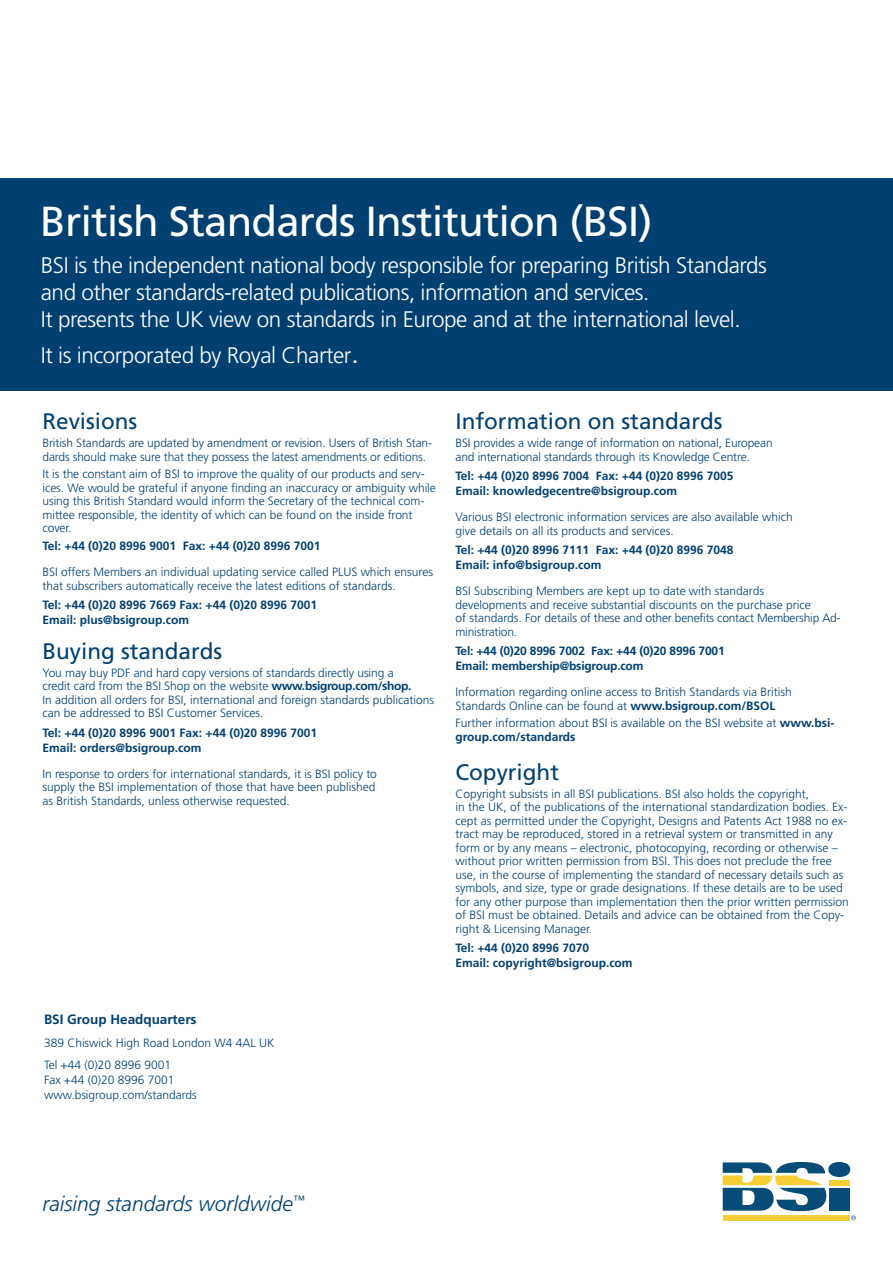
<style>
.page{position:relative;width:893px;height:1263px;background:#fff}
.page>*{position:absolute;margin:0;border:0;box-sizing:border-box;transform-origin:0 0}
.t1{font:42px "Frutiger";letter-spacing:-.02em;color:#fff}
.t2{font:300 22.5px/27px "Frutiger";letter-spacing:-.02em;color:#fff}
.t3{font:22.5px "Frutiger";color:#004071}
.t4{font:italic 300 21px "Frutiger";color:#004071}
.t5{font:700 13.5px "Frutiger";color:#004071}
.t6{font:300 12px/13.5px "Frutiger";color:#004071}
.t7{font:700 12px/15px "Frutiger";color:#004071}
.s1{font-size:31.5px}
.s2{font-weight:700}
</style>
<div class="page">
<div style="left:0;top:179px;width:893px;height:212px;background:#004071"></div>
<div style="left:828px;top:1162px;width:22px;height:15px;background:#054c78;border-radius:50%"></div>
<div style="left:829px;top:1180px;width:21px;height:5px;background:#f4ce34"></div>
<div style="left:829px;top:1188px;width:21px;height:23px;background:#054c78"></div>
<div style="left:723px;top:1215px;width:127px;height:5px;background:#f4ce34"></div>
<svg style="left:723px;top:1162px;width:103px;height:49px"></svg>
<svg style="left:851px;top:1215px;width:5px;height:5px"></svg>
<h1 class="t1" style="left:40px;top:197px;width:614px">British Standards Institution (BSI)</h1>
<h2 class="t2" style="left:41px;top:254px;width:727px">BSI is the independent national body responsible for preparing British Standards and other standards-related publications, information and services.<br>It presents the UK view on standards in Europe and at the international level.</h2>
<h2 class="t2" style="left:41px;top:343px;width:320px">It is incorporated by Royal Charter<span class="s1">.</span></h2>
<h2 class="t3" style="left:43px;top:408px;width:96px">Revisions</h2>
<p class="t6" style="left:43px;top:437px;width:391px">British Standards are updated by amendment or revision. Users of British Stan&shy;dards should make sure that they possess the latest amendments or editions.</p>
<p class="t6" style="left:43px;top:468px;width:395px">It is the constant aim of BSI to improve the quality of our products and serv&shy;ices. We would be grateful if anyone finding an inaccuracy or ambiguity while using this British Standard would inform the Secretary of the technical com&shy;mittee responsible, the identity of which can be found on the inside front cover.</p>
<p class="t7" style="left:43px;top:539px;width:280px">Tel: +44 (0)20 8996 9001 Fax: +44 (0)20 8996 7001</p>
<p class="t6" style="left:43px;top:566px;width:392px">BSI offers Members an individual updating service called PLUS which ensures that subscribers automatically receive the latest editions of standards.</p>
<p class="t7" style="left:43px;top:598px;width:276px">Tel: +44 (0)20 8996 7669 Fax: +44 (0)20 8996 7001<br>Email: plus@bsigroup.com</p>
<h2 class="t3" style="left:43px;top:638px;width:181px">Buying standards</h2>
<p class="t6" style="left:43px;top:667px;width:393px">You may buy PDF and hard copy versions of standards directly using a<br>credit card from the BSI Shop on the website <span class="s2">www.bsigroup.com/shop.<br></span>In addition all orders for BSI, international and foreign standards publications can be addressed to BSI Customer Services.</p>
<p class="t7" style="left:43px;top:726px;width:276px">Tel: +44 (0)20 8996 9001 Fax: +44 (0)20 8996 7001<br>Email: orders@bsigroup.com</p>
<p class="t6" style="left:43px;top:768px;width:336px">In response to orders for international standards, it is BSI policy to supply the BSI implementation of those that have been published as British Standards, unless otherwise requested.</p>
<p class="t5" style="left:44px;top:1014px;width:154px">BSI Group Headquarters</p>
<p class="t6" style="left:44px;top:1032px;width:232px;line-height:22.5px">389 Chiswick High Road London W4 4AL UK<br>Tel +44 (0)20 8996 9001</p>
<p class="t6" style="left:44px;top:1073px;width:154px;line-height:15px">Fax +44 (0)20 8996 7001 www.bsigroup.com/standards</p>
<h2 class="t3" style="left:455px;top:408px;width:269px">Information on standards</h2>
<p class="t6" style="left:455px;top:437px;width:319px">BSI provides a wide range of information on national, European and international standards through its Knowledge Centre.</p>
<p class="t7" style="left:455px;top:469px;width:280px">Tel: +44 (0)20 8996 7004 Fax: +44 (0)20 8996 7005<br>Email: knowledgecentre@bsigroup.com</p>
<p class="t6" style="left:455px;top:511px;width:339px">Various BSI electronic information services are also available which give details on all its products and services.</p>
<p class="t7" style="left:455px;top:543px;width:280px">Tel: +44 (0)20 8996 7111 Fax: +44 (0)20 8996 7048<br>Email: info@bsigroup.com</p>
<p class="t6" style="left:455px;top:585px;width:387px">BSI Subscribing Members are kept up to date with standards<br>developments and receive substantial discounts on the purchase price<br>of standards. For details of these and other benefits contact Membership Ad&shy;ministration.</p>
<p class="t7" style="left:455px;top:644px;width:271px">Tel: +44 (0)20 8996 7002 Fax: +44 (0)20 8996 7001<br>Email: membership@bsigroup.com</p>
<p class="t6" style="left:455px;top:686px;width:338px">Information regarding online access to British Standards via British<br>Standards Online can be found at <span class="s2">www.bsigroup.com/BSOL</span></p>
<p class="t6" style="left:455px;top:717px;width:380px">Further information about BSI is available on the BSI website at <span class="s2">www.bsi&shy;group.com/standards</span></p>
<h2 class="t3" style="left:455px;top:759px;width:105px">Copyright</h2>
<p class="t6" style="left:455px;top:788px;width:395px">Copyright subsists in all BSI publications. BSI also holds the copyright,<br>in the UK, of the publications of the international standardization bodies. Ex&shy;cept as permitted under the Copyright, Designs and Patents Act 1988 no ex&shy;tract may be reproduced, stored in a retrieval system or transmitted in any form or by any means – electronic, photocopying, recording or otherwise – without prior written permission from BSI. This does not preclude the free use, in the course of implementing the standard of necessary details such as symbols, and size, type or grade designations. If these details are to be used for any other purpose than implementation then the prior written permission of BSI must be obtained. Details and advice can be obtained from the Copy&shy;right &amp; Licensing Manager.</p>
<p class="t7" style="left:455px;top:941px;width:179px">Tel: +44 (0)20 8996 7070<br>Email: copyright@bsigroup.com</p>
<h3 class="t4" style="left:42px;top:1195px;width:264px">raising standards worldwide<sup>™</sup></h3>
</div>
